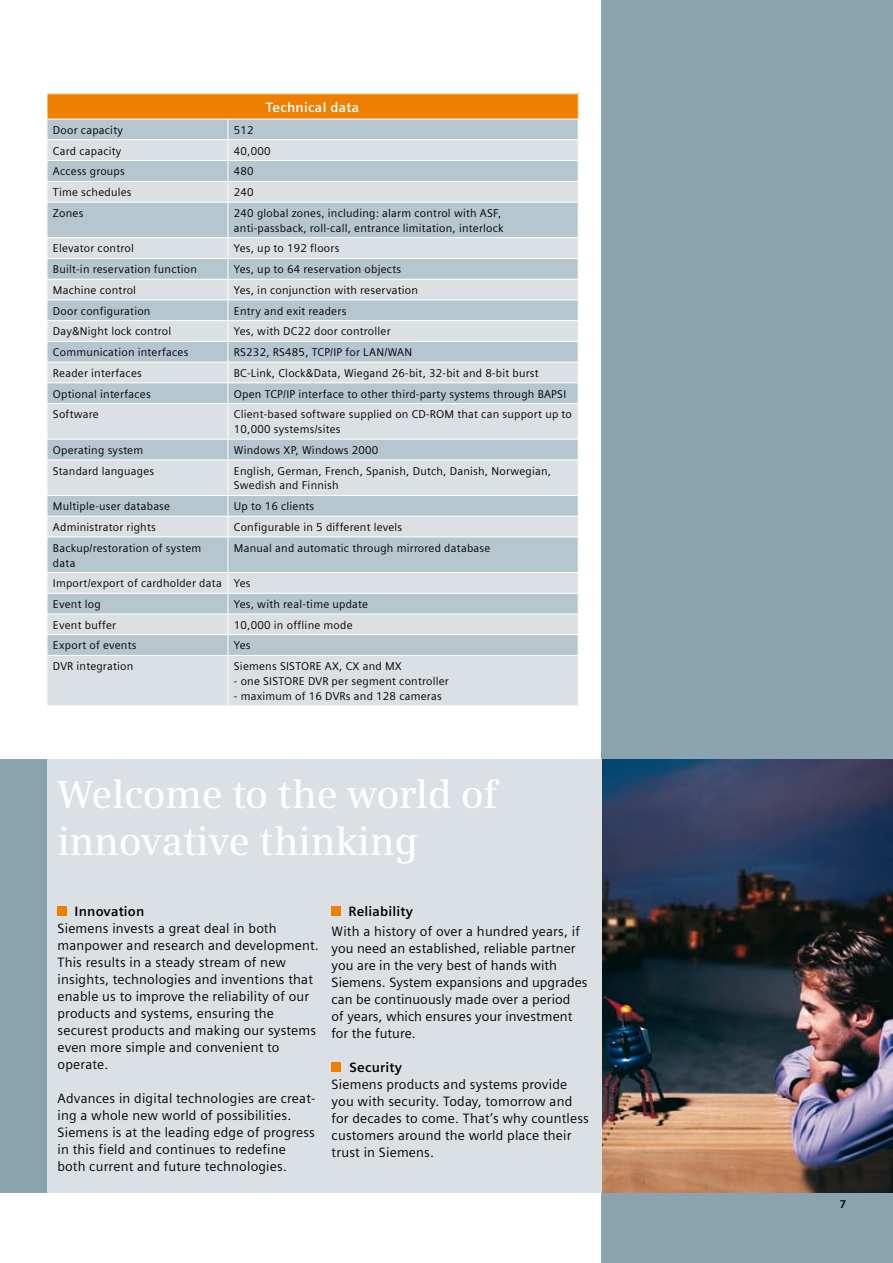
<style>
.page{position:relative;width:893px;height:1263px;background:#fff}
.page>*{position:absolute;margin:0;border:0;box-sizing:border-box;transform-origin:0 0}
.t1{font:600 39px/46.8px "Siemens Serif OT";letter-spacing:-.01em;color:#fff}
.t2{font:13.5px/17px "Siemens Sans OT";letter-spacing:.015em;color:#000}
.t3{font:700 13.5px "Siemens Sans OT";letter-spacing:.015em;color:#000}
.t4{font:700 13.5px "Siemens Sans OT";letter-spacing:.02em;color:#fff}
.t5{font:11.25px/14.9px "Siemens Sans OT";letter-spacing:.02em;color:#000}
</style>
<div class="page">
<div style="left:602px;top:0;width:291px;height:1263px;background:#8ba3af"></div>
<div style="left:0;top:759px;width:47px;height:434px;background:#8ba3af"></div>
<img style="left:602px;top:759px;width:291px;height:434px">
<div style="left:47px;top:759px;width:555px;height:434px;background:#dae0e3"></div>
<div style="left:47px;top:94px;width:531px;height:25px;background:#ee7f00"></div>
<div style="left:48px;top:120px;width:530px;height:20px;background:#b6c6ce"></div>
<svg style="left:48px;top:141px;width:530px;height:565px;background:#cad4d9"></svg>
<hr style="left:47px;top:160px;width:181px;height:1px;background:#fff">
<hr style="left:228px;top:160px;width:350px;height:1px;background:#fff">
<hr style="left:47px;top:181px;width:181px;height:1px;background:#fff">
<svg style="left:47px;top:94px;width:1px;height:108px"></svg>
<hr style="left:228px;top:181px;width:350px;height:1px;background:#fff">
<svg style="left:228px;top:119px;width:1px;height:83px"></svg>
<svg style="left:578px;top:94px;width:1px;height:25px"></svg>
<hr style="left:47px;top:202px;width:181px;height:1px;background:#fff">
<hr style="left:228px;top:202px;width:350px;height:1px;background:#fff">
<hr style="left:228px;top:202px;width:1px;height:36px;background:#fff">
<hr style="left:47px;top:237px;width:181px;height:1px;background:#fff">
<hr style="left:228px;top:237px;width:350px;height:1px;background:#fff">
<hr style="left:47px;top:258px;width:181px;height:1px;background:#fff">
<hr style="left:228px;top:258px;width:350px;height:1px;background:#fff">
<hr style="left:47px;top:279px;width:181px;height:1px;background:#fff">
<hr style="left:228px;top:279px;width:350px;height:1px;background:#fff">
<hr style="left:47px;top:300px;width:181px;height:1px;background:#fff">
<hr style="left:228px;top:300px;width:350px;height:1px;background:#fff">
<hr style="left:47px;top:320px;width:181px;height:1px;background:#fff">
<hr style="left:228px;top:320px;width:350px;height:1px;background:#fff">
<hr style="left:47px;top:341px;width:181px;height:1px;background:#fff">
<hr style="left:228px;top:341px;width:350px;height:1px;background:#fff">
<hr style="left:47px;top:362px;width:181px;height:1px;background:#fff">
<hr style="left:228px;top:362px;width:350px;height:1px;background:#fff">
<hr style="left:47px;top:383px;width:181px;height:1px;background:#fff">
<svg style="left:47px;top:238px;width:1px;height:165px"></svg>
<hr style="left:228px;top:383px;width:350px;height:1px;background:#fff">
<svg style="left:228px;top:238px;width:1px;height:165px"></svg>
<hr style="left:47px;top:403px;width:181px;height:1px;background:#fff">
<hr style="left:228px;top:403px;width:350px;height:1px;background:#fff">
<hr style="left:228px;top:404px;width:1px;height:35px;background:#fff">
<hr style="left:47px;top:439px;width:181px;height:1px;background:#fff">
<svg style="left:47px;top:439px;width:1px;height:21px"></svg>
<hr style="left:228px;top:439px;width:350px;height:1px;background:#fff">
<svg style="left:228px;top:439px;width:1px;height:21px"></svg>
<hr style="left:47px;top:460px;width:181px;height:1px;background:#fff">
<hr style="left:228px;top:460px;width:350px;height:1px;background:#fff">
<hr style="left:228px;top:460px;width:1px;height:35px;background:#fff">
<hr style="left:47px;top:495px;width:181px;height:1px;background:#fff">
<hr style="left:228px;top:495px;width:350px;height:1px;background:#fff">
<hr style="left:47px;top:516px;width:181px;height:1px;background:#fff">
<svg style="left:47px;top:496px;width:1px;height:41px"></svg>
<hr style="left:228px;top:516px;width:350px;height:1px;background:#fff">
<svg style="left:228px;top:496px;width:1px;height:41px"></svg>
<hr style="left:47px;top:537px;width:181px;height:1px;background:#fff">
<hr style="left:228px;top:537px;width:350px;height:1px;background:#fff">
<hr style="left:228px;top:537px;width:1px;height:35px;background:#fff">
<hr style="left:47px;top:572px;width:181px;height:1px;background:#fff">
<hr style="left:228px;top:572px;width:350px;height:1px;background:#fff">
<hr style="left:47px;top:593px;width:181px;height:1px;background:#fff">
<hr style="left:228px;top:593px;width:350px;height:1px;background:#fff">
<hr style="left:47px;top:614px;width:181px;height:1px;background:#fff">
<hr style="left:228px;top:614px;width:350px;height:1px;background:#fff">
<hr style="left:47px;top:634px;width:181px;height:1px;background:#fff">
<svg style="left:47px;top:573px;width:1px;height:82px"></svg>
<hr style="left:228px;top:634px;width:350px;height:1px;background:#fff">
<svg style="left:228px;top:573px;width:1px;height:82px"></svg>
<hr style="left:47px;top:655px;width:181px;height:1px;background:#fff">
<hr style="left:228px;top:655px;width:350px;height:1px;background:#fff">
<hr style="left:228px;top:656px;width:1px;height:50px;background:#fff">
<div style="left:58px;top:906px;width:9px;height:10px;background:#ee7f00"></div>
<div style="left:332px;top:906px;width:9px;height:10px;background:#ee7f00"></div>
<div style="left:332px;top:1062px;width:9px;height:9px;background:#ee7f00"></div>
<p class="t4" style="left:266px;top:99px;width:95px">Technical data</p>
<p class="t5" style="left:53px;top:123px;width:71px">Door capacity</p>
<p class="t5" style="left:234px;top:123px;width:21px">512</p>
<p class="t5" style="left:53px;top:143px;width:70px">Card capacity</p>
<p class="t5" style="left:234px;top:143px;width:38px">40,000</p>
<p class="t5" style="left:53px;top:164px;width:73px">Access groups</p>
<p class="t5" style="left:234px;top:164px;width:21px">480</p>
<p class="t5" style="left:53px;top:185px;width:80px">Time schedules</p>
<p class="t5" style="left:234px;top:185px;width:21px">240</p>
<p class="t5" style="left:53px;top:206px;width:32px">Zones</p>
<p class="t5" style="left:234px;top:206px;width:271px">240 global zones, including: alarm control with ASF, anti-passback, roll-call, entrance limitation, interlock</p>
<p class="t5" style="left:53px;top:241px;width:82px">Elevator control</p>
<p class="t5" style="left:234px;top:241px;width:107px">Yes, up to 192 floors</p>
<p class="t5" style="left:53px;top:262px;width:146px">Built-in reservation function</p>
<p class="t5" style="left:234px;top:262px;width:169px">Yes, up to 64 reservation objects</p>
<p class="t5" style="left:53px;top:283px;width:85px">Machine control</p>
<p class="t5" style="left:234px;top:283px;width:186px">Yes, in conjunction with reservation</p>
<p class="t5" style="left:53px;top:303px;width:99px">Door configuration</p>
<p class="t5" style="left:234px;top:303px;width:114px">Entry and exit readers</p>
<p class="t5" style="left:53px;top:324px;width:120px">Day&amp;Night lock control</p>
<p class="t5" style="left:234px;top:324px;width:158px">Yes, with DC22 door controller</p>
<p class="t5" style="left:53px;top:345px;width:137px">Communication interfaces</p>
<p class="t5" style="left:234px;top:345px;width:180px">RS232, RS485, TCP/IP for LAN/WAN</p>
<p class="t5" style="left:53px;top:366px;width:90px">Reader interfaces</p>
<p class="t5" style="left:234px;top:366px;width:306px">BC-Link, Clock&amp;Data, Wiegand 26-bit, 32-bit and 8-bit burst</p>
<p class="t5" style="left:53px;top:386px;width:99px">Optional interfaces</p>
<p class="t5" style="left:234px;top:386px;width:334px">Open TCP/IP interface to other third-party systems through BAPSI</p>
<p class="t5" style="left:53px;top:407px;width:47px">Software</p>
<p class="t5" style="left:234px;top:407px;width:339px">Client-based software supplied on CD-ROM that can support up to<br>10,000 systems/sites</p>
<p class="t5" style="left:53px;top:443px;width:92px">Operating system</p>
<p class="t5" style="left:234px;top:443px;width:146px">Windows XP, Windows 2000</p>
<p class="t5" style="left:53px;top:463px;width:103px">Standard languages</p>
<p class="t5" style="left:234px;top:463px;width:319px">English, German, French, Spanish, Dutch, Danish, Norwegian,<br>Swedish and Finnish</p>
<p class="t5" style="left:53px;top:499px;width:119px">Multiple-user database</p>
<p class="t5" style="left:234px;top:499px;width:82px">Up to 16 clients</p>
<p class="t5" style="left:53px;top:520px;width:104px">Administrator rights</p>
<p class="t5" style="left:234px;top:520px;width:170px">Configurable in 5 different levels</p>
<p class="t5" style="left:53px;top:540px;width:150px">Backup/restoration of system data</p>
<p class="t5" style="left:234px;top:540px;width:258px">Manual and automatic through mirrored database</p>
<p class="t5" style="left:53px;top:573px;width:199px;line-height:20.7px">Import/export of cardholder data Yes<br>Event log</p>
<p class="t5" style="left:234px;top:597px;width:136px">Yes, with real-time update</p>
<p class="t5" style="left:53px;top:617px;width:65px">Event buffer</p>
<p class="t5" style="left:234px;top:617px;width:120px">10,000 in offline mode</p>
<p class="t5" style="left:53px;top:638px;width:85px">Export of events</p>
<p class="t5" style="left:234px;top:638px;width:18px">Yes</p>
<p class="t5" style="left:53px;top:659px;width:82px">DVR integration</p>
<p class="t5" style="left:234px;top:659px;width:169px">Siemens SISTORE AX, CX and MX</p>
<p class="t5" style="left:234px;top:674px;width:216px">- one SISTORE DVR per segment controller</p>
<p class="t5" style="left:234px;top:689px;width:209px">- maximum of 16 DVRs and 128 cameras</p>
<h1 class="t1" style="left:57px;top:771px;width:442px">Welcome to the world of innovative thinking</h1>
<p class="t3" style="left:75px;top:903px;width:71px">Innovation</p>
<p class="t2" style="left:58px;top:919px;width:263px">Siemens invests a great deal in both manpower and research and development.<br>This results in a steady stream of new insights, technologies and inventions that enable us to improve the reliability of our products and systems, ensuring the securest products and making our systems even more simple and convenient to operate.</p>
<p class="t2" style="left:58px;top:1090px;width:259px">Advances in digital technologies are creat&shy;ing a whole new world of possibilities.<br>Siemens is at the leading edge of progress in this field and continues to redefine both current and future technologies.</p>
<p class="t3" style="left:349px;top:904px;width:66px">Reliability</p>
<p class="t2" style="left:332px;top:922px;width:257px">With a history of over a hundred years, if you need an established, reliable partner you are in the very best of hands with Siemens. System expansions and upgrades can be continuously made over a period<br>of years, which ensures your investment for the future.</p>
<p class="t3" style="left:350px;top:1059px;width:54px">Security</p>
<p class="t2" style="left:332px;top:1075px;width:259px">Siemens products and systems provide you with security. Today, tomorrow and for decades to come. That’s why countless customers around the world place their trust in Siemens.</p>
</div>
